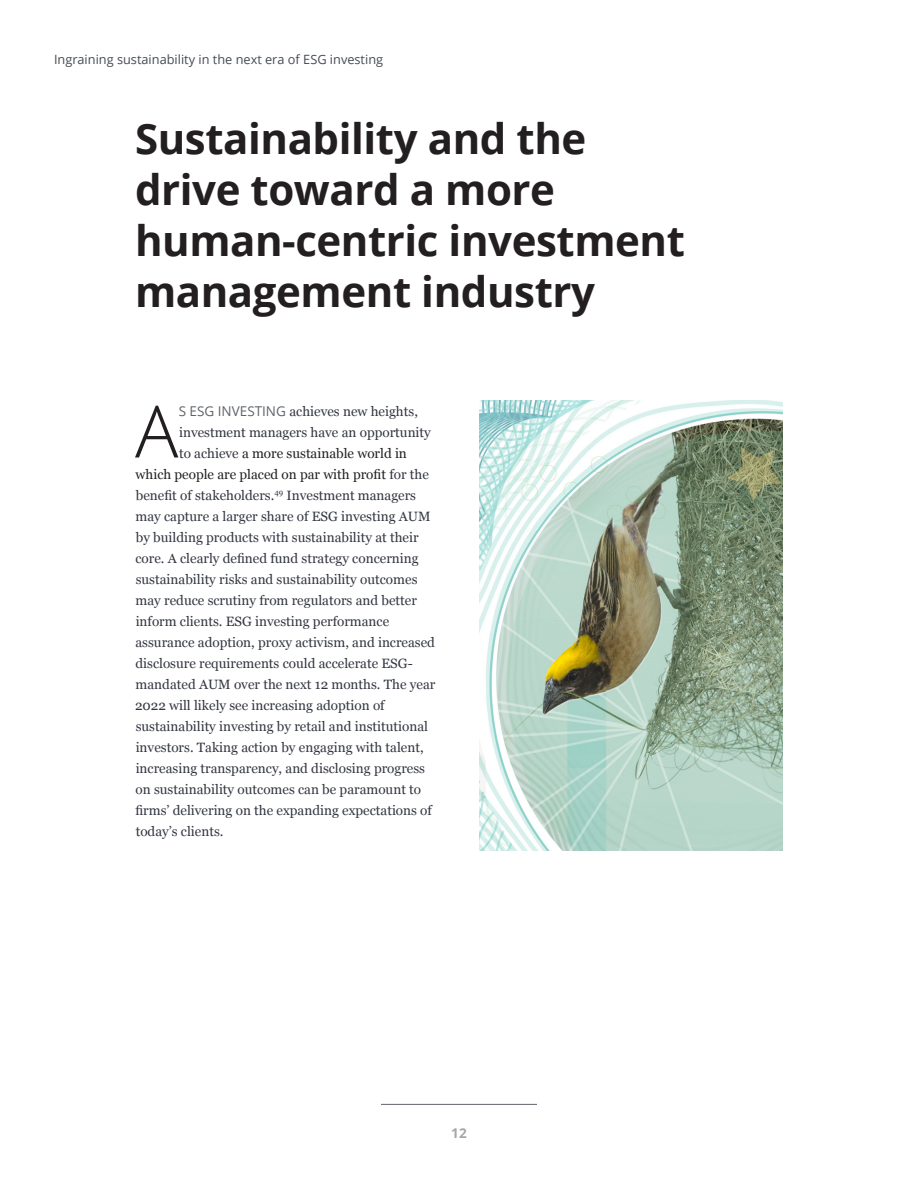
<style>
.page{position:relative;width:918px;height:1188px;background:#fff}
.page>*{position:absolute;margin:0;border:0;box-sizing:border-box;transform-origin:0 0}
.t1{font:300 72.3px "Open Sans";color:#231f20}
.t2{font:700 42px/51px "Open Sans";letter-spacing:-.01em;color:#231f20}
.t3{font:13.5px "Georgia";color:#323640}
.t4{font:13.5px "Georgia";color:#231f20}
.t5{font:700 13.5px "Open Sans";color:#a3a7a9}
.t6{font:12.75px "Open Sans";color:#464b54}
.s1{font-family:"Open Sans";color:#5f6369}
.s2{color:#323640}
</style>
<div class="page">
<hr style="left:381px;top:1104px;width:156px;height:1px;background:#5f6369">
<img style="left:480px;top:400px;width:303px;height:450px">
<p class="t6" style="left:54px;top:50px;width:331px">Ingraining sustainability in the next era of ESG investing</p>
<h2 class="t2" style="left:135px;top:112px;width:551px">Sustainability and the drive toward a more human-centric investment management industry</h2>
<h1 class="t1" style="left:135px;top:382px;width:45px">A</h1>
<p class="t3" style="left:179px;top:401px;width:241px"><span class="s1">S ESG INVESTING</span> achieves new heights,</p>
<p class="t3" style="left:179px;top:422px;width:253px">investment managers have an opportunity</p>
<p class="t4" style="left:179px;top:443px;width:229px"><span class="s2">to achieve</span> a more sustainable world in</p>
<p class="t4" style="left:136px;top:464px;width:295px">which people are placed on par with profit <span class="s2">for the</span></p>
<p class="t3" style="left:136px;top:485px;width:282px">benefit of stakeholders.<sup>49</sup> Investment managers</p>
<p class="t3" style="left:136px;top:506px;width:297px">may capture a larger share of ESG investing AUM</p>
<p class="t3" style="left:136px;top:527px;width:284px">by building products with sustainability at their</p>
<p class="t3" style="left:136px;top:548px;width:285px">core. A clearly defined fund strategy concerning</p>
<p class="t3" style="left:136px;top:569px;width:283px">sustainability risks and sustainability outcomes</p>
<p class="t3" style="left:136px;top:590px;width:283px">may reduce scrutiny from regulators and better</p>
<p class="t3" style="left:136px;top:611px;width:255px">inform clients. ESG investing performance</p>
<p class="t3" style="left:135px;top:632px;width:301px">assurance adoption, proxy activism, and increased</p>
<p class="t3" style="left:136px;top:653px;width:279px">disclosure requirements could accelerate ESG-</p>
<p class="t3" style="left:136px;top:674px;width:301px">mandated AUM over the next 12 months. The year</p>
<p class="t3" style="left:135px;top:695px;width:251px">2022 will likely see increasing adoption of</p>
<p class="t3" style="left:136px;top:716px;width:294px">sustainability investing by retail and institutional</p>
<p class="t3" style="left:136px;top:737px;width:290px">investors. Taking action by engaging with talent,</p>
<p class="t3" style="left:136px;top:758px;width:291px">increasing transparency, and disclosing progress</p>
<p class="t3" style="left:136px;top:779px;width:287px">on sustainability outcomes can be paramount to</p>
<p class="t3" style="left:135px;top:800px;width:298px">firms’ delivering on the expanding expectations of</p>
<p class="t3" style="left:136px;top:821px;width:89px">today’s clients.</p>
<p class="t5" style="left:451px;top:1123px;width:17px">12</p>
</div>
